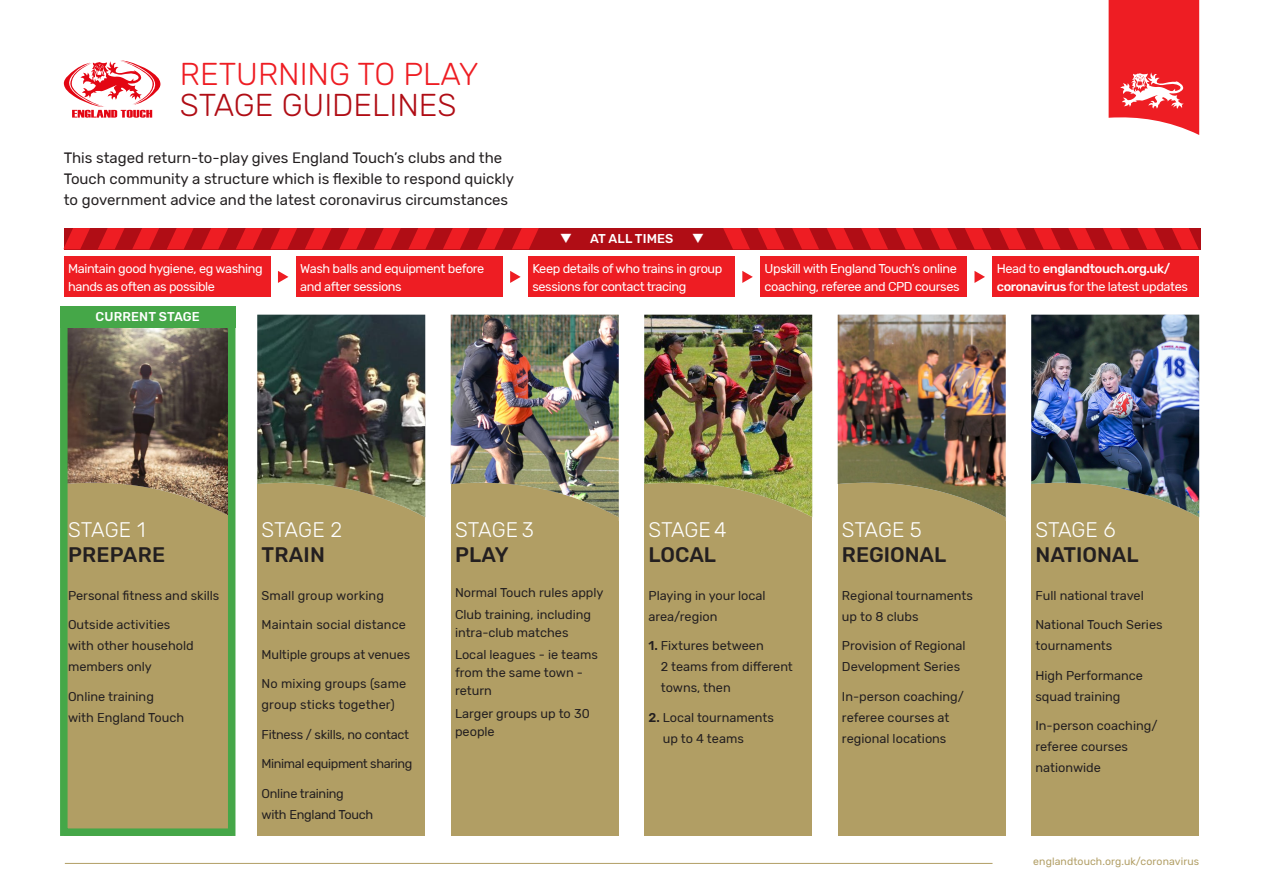
<style>
.page{position:relative;width:1263px;height:893px;background:#fff}
.page>*{position:absolute;margin:0;border:0;box-sizing:border-box;transform-origin:0 0}
.t1{font:300 31.5px/31.5px "Rubik";color:#ee1d23}
.t2{font:500 21px "Rubik";color:#231f20}
.t3{font:300 21px "Rubik";letter-spacing:-.005em;color:#fff}
.t4{font:15px/21px "Rubik";color:#231f20}
.t5{font:12.75px/21px "Rubik";color:#231f20}
.t6{font:12.75px/18px "Rubik";letter-spacing:-.03em;color:#fff}
.t7{font:500 12.75px/18px "Rubik";letter-spacing:-.03em;color:#fff}
.t8{font:12.75px/21px "Rubik";letter-spacing:-.02em;color:#231f20}
.t9{font:12.75px "Rubik";letter-spacing:-.03em;color:#231f20}
.t10{font:500 12.75px "Rubik";letter-spacing:.01em;color:#fff}
.t11{font:10.5px "Rubik";letter-spacing:.01em;color:#b19e64}
.s1{color:#b00d15}
.s2{font-weight:400}
.s3{font-weight:500}
</style>
<div class="page">
<hr style="left:65px;top:863px;width:927px;height:1px;background:#b19e64">
<div style="left:257px;top:483px;width:168px;height:353px;background:#b19e64"></div>
<div style="left:644px;top:483px;width:168px;height:353px;background:#b19e64"></div>
<div style="left:451px;top:483px;width:168px;height:353px;background:#b19e64"></div>
<div style="left:838px;top:483px;width:168px;height:353px;background:#b19e64"></div>
<div style="left:1031px;top:483px;width:168px;height:353px;background:#b19e64"></div>
<img style="left:1031px;top:315px;width:168px;height:202px">
<img style="left:838px;top:315px;width:168px;height:202px">
<img style="left:644px;top:315px;width:168px;height:202px">
<img style="left:451px;top:315px;width:168px;height:202px">
<img style="left:257px;top:315px;width:168px;height:202px">
<svg style="left:1108px;top:0;width:91px;height:135px;background:#f04449"></svg>
<div style="left:64px;top:257px;width:206px;height:40px;background:#ee1d23"></div>
<div style="left:296px;top:257px;width:207px;height:40px;background:#ee1d23"></div>
<div style="left:528px;top:257px;width:207px;height:40px;background:#ee1d23"></div>
<div style="left:760px;top:257px;width:207px;height:40px;background:#ee1d23"></div>
<div style="left:992px;top:257px;width:207px;height:40px;background:#ee1d23"></div>
<div style="left:64px;top:228px;width:1136px;height:21px;background:#b00d15"></div>
<svg style="left:63px;top:228px;width:27px;height:21px"></svg>
<svg style="left:1172px;top:228px;width:27px;height:21px"></svg>
<svg style="left:201px;top:228px;width:27px;height:21px"></svg>
<svg style="left:1034px;top:228px;width:27px;height:21px"></svg>
<svg style="left:339px;top:228px;width:27px;height:21px"></svg>
<svg style="left:896px;top:228px;width:27px;height:21px"></svg>
<svg style="left:132px;top:228px;width:27px;height:21px"></svg>
<svg style="left:1103px;top:228px;width:27px;height:21px"></svg>
<svg style="left:270px;top:228px;width:27px;height:21px"></svg>
<svg style="left:965px;top:228px;width:27px;height:21px"></svg>
<svg style="left:408px;top:228px;width:27px;height:21px"></svg>
<svg style="left:827px;top:228px;width:26px;height:21px"></svg>
<svg style="left:477px;top:228px;width:27px;height:21px"></svg>
<svg style="left:758px;top:228px;width:26px;height:21px"></svg>
<svg style="left:98px;top:228px;width:27px;height:21px"></svg>
<svg style="left:1137px;top:228px;width:27px;height:21px"></svg>
<svg style="left:236px;top:228px;width:27px;height:21px"></svg>
<svg style="left:999px;top:228px;width:27px;height:21px"></svg>
<svg style="left:374px;top:228px;width:27px;height:21px"></svg>
<svg style="left:861px;top:228px;width:27px;height:21px"></svg>
<svg style="left:167px;top:228px;width:27px;height:21px"></svg>
<svg style="left:1068px;top:228px;width:27px;height:21px"></svg>
<svg style="left:305px;top:228px;width:27px;height:21px"></svg>
<svg style="left:930px;top:228px;width:27px;height:21px"></svg>
<svg style="left:443px;top:228px;width:27px;height:21px"></svg>
<svg style="left:792px;top:228px;width:27px;height:21px"></svg>
<svg style="left:512px;top:228px;width:27px;height:21px"></svg>
<svg style="left:723px;top:228px;width:27px;height:21px"></svg>
<svg style="left:278px;top:271px;width:10px;height:12px"></svg>
<svg style="left:510px;top:271px;width:11px;height:12px"></svg>
<svg style="left:742px;top:271px;width:11px;height:12px"></svg>
<svg style="left:974px;top:271px;width:11px;height:12px"></svg>
<svg style="left:64px;top:60px;width:97px;height:58px"></svg>
<svg style="left:60px;top:306px;width:176px;height:530px;background:#908e5c"></svg>
<div style="left:60px;top:306px;width:175px;height:21px;background:#45a748"></div>
<p class="t1" style="left:180px;top:59px;width:300px">RETURNING TO PLAY<br><span class="s1">STAGE GUIDELINES</span></p>
<p class="t4" style="left:64px;top:148px;width:452px">This staged return-to-play gives England Touch’s clubs and the<br>Touch community a structure which is flexible to respond quickly to government advice and the latest coronavirus circumstances</p>
<p class="t10" style="left:560px;top:231px;width:115px">❑ AT ALL TIMES</p>
<p class="t6" style="left:68px;top:260px;width:196px">Maintain good hygiene, eg washing hands as often as possible</p>
<p class="t6" style="left:300px;top:260px;width:186px">Wash balls and equipment before and after sessions</p>
<p class="t6" style="left:532px;top:260px;width:192px">Keep details of who trains in group sessions for contact tracing</p>
<p class="t6" style="left:765px;top:260px;width:196px">Upskill with England Touch’s online coaching, referee and CPD courses</p>
<p class="t7" style="left:997px;top:260px;width:193px"><span class="s2">Head to</span> englandtouch.org.uk/ coronavirus <span class="s2">for the latest updates</span></p>
<p class="t10" style="left:96px;top:309px;width:106px">CURRENT STAGE</p>
<p class="t3" style="left:68px;top:518px;width:79px">STAGE 1</p>
<p class="t2" style="left:68px;top:543px;width:99px">PREPARE</p>
<p class="t5" style="left:68px;top:585px;width:153px">Personal fitness and skills</p>
<p class="t5" style="left:68px;top:615px;width:127px">Outside activities with other household members only</p>
<p class="t5" style="left:68px;top:686px;width:118px">Online training<br>with England Touch</p>
<p class="t3" style="left:261px;top:518px;width:82px">STAGE 2</p>
<p class="t2" style="left:261px;top:543px;width:65px">TRAIN</p>
<p class="t5" style="left:261px;top:585px;width:124px">Small group working</p>
<p class="t5" style="left:261px;top:615px;width:146px">Maintain social distance</p>
<p class="t5" style="left:261px;top:644px;width:150px">Multiple groups at venues</p>
<p class="t5" style="left:261px;top:674px;width:146px">No mixing groups (same group sticks together)</p>
<p class="t8" style="left:261px;top:724px;width:149px">Fitness / skills, no contact</p>
<p class="t9" style="left:261px;top:757px;width:152px">Minimal equipment sharing</p>
<p class="t8" style="left:261px;top:783px;width:113px">Online training<br>with England Touch</p>
<p class="t3" style="left:455px;top:518px;width:81px">STAGE 3</p>
<p class="t2" style="left:455px;top:543px;width:55px">PLAY</p>
<p class="t5" style="left:455px;top:582px;width:150px">Normal Touch rules apply</p>
<p class="t5" style="left:455px;top:606px;width:138px;line-height:18px">Club training, including intra-club matches</p>
<p class="t5" style="left:455px;top:646px;width:144px;line-height:18px">Local leagues - ie teams from the same town - return</p>
<p class="t5" style="left:455px;top:705px;width:136px;line-height:18px">Larger groups up to 30 people</p>
<p class="t3" style="left:648px;top:518px;width:80px">STAGE 4</p>
<p class="t2" style="left:648px;top:543px;width:69px">LOCAL</p>
<p class="t5" style="left:648px;top:585px;width:118px">Playing in your local area/region</p>
<p class="t5" style="left:661px;top:636px;width:134px;text-indent:-12px"><span class="s3">1.</span> Fixtures between<br>2 teams from different towns, then</p>
<p class="t5" style="left:663px;top:707px;width:113px;text-indent:-14px"><span class="s3">2.</span> Local tournaments up to 4 teams</p>
<p class="t3" style="left:842px;top:518px;width:81px">STAGE 5</p>
<p class="t2" style="left:842px;top:543px;width:106px">REGIONAL</p>
<p class="t5" style="left:842px;top:585px;width:132px">Regional tournaments up to 8 clubs</p>
<p class="t5" style="left:842px;top:636px;width:125px">Provision of Regional<br>Development Series</p>
<p class="t5" style="left:842px;top:686px;width:123px">In-person coaching/ referee courses at regional locations</p>
<p class="t3" style="left:1035px;top:518px;width:82px">STAGE 6</p>
<p class="t2" style="left:1035px;top:543px;width:105px">NATIONAL</p>
<p class="t5" style="left:1035px;top:585px;width:110px">Full national travel</p>
<p class="t5" style="left:1035px;top:615px;width:129px">National Touch Series tournaments</p>
<p class="t5" style="left:1035px;top:665px;width:109px">High Performance squad training</p>
<p class="t5" style="left:1035px;top:716px;width:123px">In-person coaching/ referee courses nationwide</p>
<p class="t11" style="left:1033px;top:855px;width:167px">englandtouch.org.uk/coronavirus</p>
</div>
